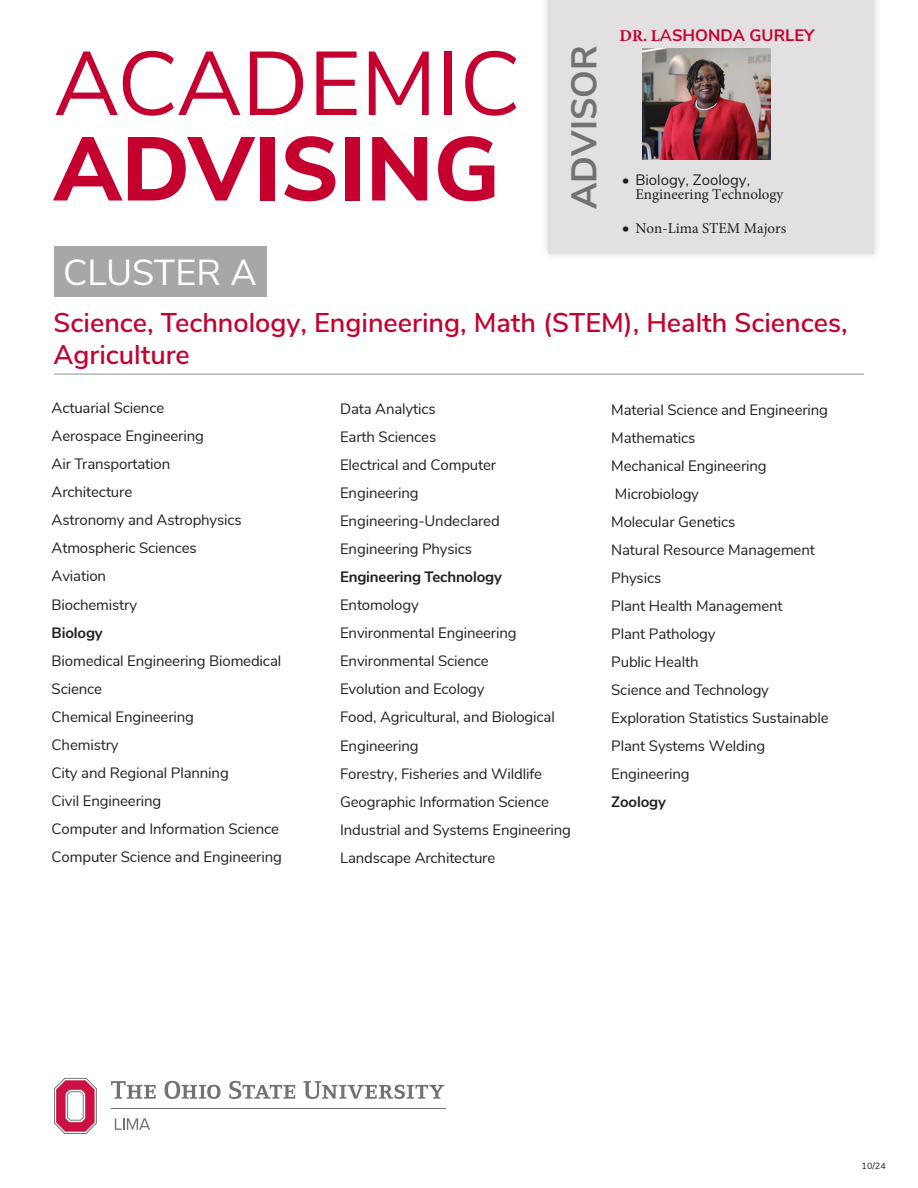
<style>
.page{position:relative;width:918px;height:1188px;background:#fff}
.page>*{position:absolute;margin:0;border:0;box-sizing:border-box;transform-origin:0 0}
.t1{font:90px "Buckeye Sans";color:#c5002e}
.t2{font:800 90px "Buckeye Sans";color:#c5002e}
.t3{font:36px "Buckeye Sans";color:#fff}
.t4{font:700 35.55px "Buckeye Sans";color:#717271}
.t5{font:600 27px/32.4px "Buckeye Sans";color:#c5002e}
.t6{font:700 16.5px "Buckeye Sans 2";color:#c5002e}
.t7{font:15px/28px "Buckeye Sans 2";letter-spacing:-.01em;color:#231f20}
.t8{font:15px/14.5px "Minion Pro";color:#231f20}
.t9{font:9px "Buckeye Sans 2";color:#231f20}
.s1{font-family:"Minion Pro"}
.s2{font-family:"Buckeye Sans";font-weight:600}
.s3{font-family:"Buckeye Sans"}
.s4{font-weight:700}
</style>
<div class="page">
<div style="left:540px;top:0;width:342px;height:262px;background:#f7f7f7"></div>
<div style="left:548px;top:0;width:326px;height:254px;background:#e3e0e1"></div>
<div style="left:54px;top:246px;width:213px;height:51px;background:#a8a7a7"></div>
<hr style="left:54px;top:373px;width:810px;height:2px;background:#b6b5b6">
<svg style="left:115px;top:1118px;width:35px;height:12px"></svg>
<svg style="left:54px;top:1078px;width:43px;height:56px"></svg>
<hr style="left:111px;top:1108px;width:334px;height:1px;background:#717271">
<svg style="left:111px;top:1081px;width:45px;height:18px"></svg>
<svg style="left:165px;top:1081px;width:56px;height:18px"></svg>
<svg style="left:229px;top:1081px;width:66px;height:18px"></svg>
<svg style="left:303px;top:1081px;width:141px;height:18px"></svg>
<img style="left:643px;top:49px;width:128px;height:110px">
<p class="t1" style="left:54px;top:18px;width:468px">ACADEMIC</p>
<p class="t2" style="left:54px;top:103px;width:447px">ADVISING</p>
<p class="t4" style="left:558px;top:209px;width:165px;rotate:-90deg">ADVISOR</p>
<p class="t6" style="left:620px;top:25px;width:196px"><span class="s1">DR. L</span><span class="s2">A</span>SHONDA GURLEY</p>
<p class="t8" style="left:635px;top:173px;width:150px;text-indent:-14px"><span class="s3">• Biology, Zoology,<br></span>Engineering Technology</p>
<p class="t8" style="left:622px;top:221px;width:166px"><span class="s3">•</span> Non-Lima STEM Majors</p>
<p class="t3" style="left:63px;top:247px;width:195px">CLUSTER A</p>
<p class="t5" style="left:54px;top:305px;width:795px">Science, Technology, Engineering, Math (STEM), Health Sciences,<br>Agriculture</p>
<p class="t7" style="left:52px;top:394px;width:232px">Actuarial Science<br>Aerospace Engineering<br>Air Transportation<br>Architecture<br>Astronomy and Astrophysics<br>Atmospheric Sciences<br>Aviation<br>Biochemistry<br><span class="s4">Biology<br></span>Biomedical Engineering Biomedical<br>Science<br>Chemical Engineering<br>Chemistry<br>City and Regional Planning<br>Civil Engineering<br>Computer and Information Science<br>Computer Science and Engineering</p>
<p class="t7" style="left:340px;top:395px;width:232px">Data Analytics<br>Earth Sciences<br>Electrical and Computer<br>Engineering<br>Engineering-Undeclared<br>Engineering Physics<br><span class="s4">Engineering Technology<br></span>Entomology<br>Environmental Engineering<br>Environmental Science<br>Evolution and Ecology<br>Food, Agricultural, and Biological<br>Engineering<br>Forestry, Fisheries and Wildlife<br>Geographic Information Science<br>Industrial and Systems Engineering<br>Landscape Architecture</p>
<p class="t7" style="left:611px;top:396px;width:219px">Material Science and Engineering<br>Mathematics<br>Mechanical Engineering<br>Microbiology<br>Molecular Genetics<br>Natural Resource Management<br>Physics<br>Plant Health Management<br>Plant Pathology<br>Public Health<br>Science and Technology<br>Exploration Statistics Sustainable<br>Plant Systems Welding<br>Engineering<br><span class="s4">Zoology</span></p>
<p class="t9" style="left:862px;top:1160px;width:26px">10/24</p>
</div>
